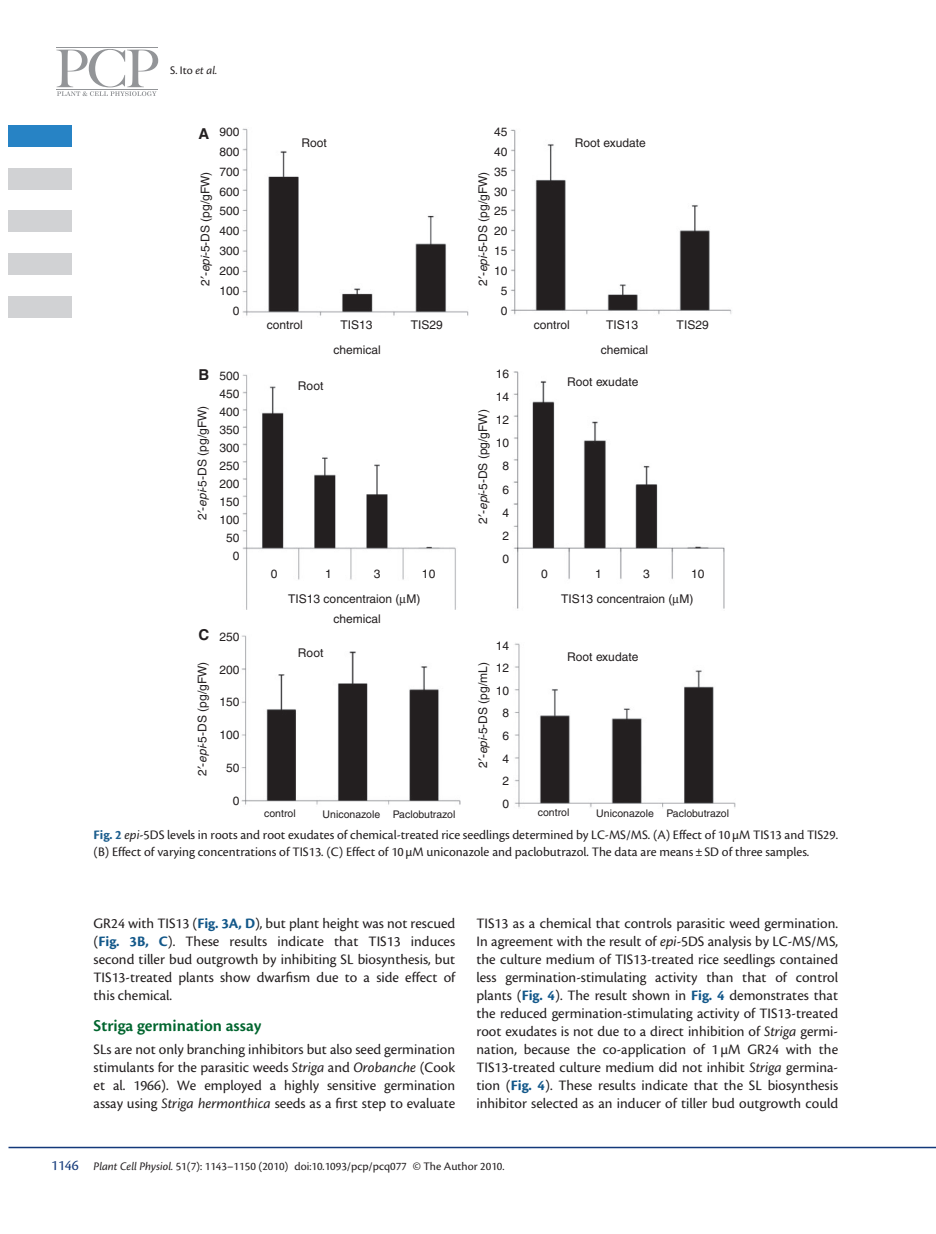
<style>
.page{position:relative;width:936px;height:1234px;background:#fff}
.page>*{position:absolute;margin:0;border:0;box-sizing:border-box;transform-origin:0 0}
.t1{font:600 17.25px "Cronos L";color:#00652e}
.t2{font:15px/18px "Cronos L";color:#231f20;text-align:justify}
.t3{font:15px "Cronos L";color:#13397a}
.t4{font:700 15px "Helvetica";color:#231f20}
.t5{font:13.5px/16.5px "Cronos L";color:#231f20}
.t6{font:12px/19.8px "Helvetica";color:#231f20;text-align:center}
.t7{font:12px "Cronos L";color:#231f20}
.t8{font:10.5px "Helvetica";color:#231f20}
.s1{font-style:italic}
.s2{font-weight:700;color:#1b5d8d}
.s3{font-weight:700;color:#125789}
</style>
<div class="page">
<img style="left:514px;top:643px;width:221px;height:165px">
<img style="left:241px;top:635px;width:219px;height:170px">
<img style="left:513px;top:371px;width:211px;height:238px">
<img style="left:242px;top:374px;width:214px;height:236px">
<img style="left:510px;top:129px;width:222px;height:186px">
<img style="left:242px;top:128px;width:227px;height:188px">
<hr style="left:9px;top:1146px;width:926px;height:1px;background:#13397a">
<svg style="left:56px;top:49px;width:102px;height:47px"></svg>
<hr style="left:56px;top:89px;width:102px;height:1px;background:#939598">
<hr style="left:56px;top:47px;width:102px;height:1px;background:#939598">
<div style="left:9px;top:253px;width:63px;height:21px;background:#d1d2d4"></div>
<div style="left:9px;top:296px;width:63px;height:21px;background:#d1d2d4"></div>
<div style="left:9px;top:168px;width:63px;height:21px;background:#d1d2d4"></div>
<div style="left:9px;top:126px;width:63px;height:21px;background:#2783c5"></div>
<div style="left:9px;top:211px;width:63px;height:21px;background:#d1d2d4"></div>
<svg style="left:400px;top:597px;width:6px;height:8px"></svg>
<svg style="left:673px;top:597px;width:6px;height:8px"></svg>
<p class="t7" style="left:170px;top:66px;width:48px">S. Ito <span class="s1">et al.</span></p>
<p class="t6" style="left:219px;top:123px;width:22px;text-align:right">900<br>800<br>700<br>600<br>500<br>400<br>300<br>200<br>100<br>0</p>
<p class="t4" style="left:199px;top:128px;width:12px">A</p>
<p class="t6" style="left:196px;top:286px;width:116px;rotate:-90deg">2 -<span class="s1">epi</span>-5-DS (pg/gFW)</p>
<p class="t4" style="left:199px;top:369px;width:12px">B</p>
<p class="t6" style="left:194px;top:520px;width:116px;rotate:-90deg">2 -<span class="s1">epi</span>-5-DS (pg/gFW)</p>
<p class="t6" style="left:219px;top:367px;width:22px;line-height:18px;text-align:justify">500<br>450<br>400<br>350<br>300<br>250<br>200<br>150<br>100</p>
<p class="t6" style="left:233px;top:546px;width:8px">0</p>
<p class="t6" style="left:226px;top:528px;width:15px">50</p>
<p class="t6" style="left:301px;top:134px;width:27px">Root</p>
<p class="t6" style="left:494px;top:123px;width:15px">45<br>40<br>35<br>30<br>25<br>20<br>15<br>10<br>5<br>0</p>
<p class="t6" style="left:474px;top:286px;width:116px;rotate:-90deg">2 -<span class="s1">epi</span>-5-DS (pg/gFW)</p>
<p class="t6" style="left:574px;top:134px;width:73px">Root exudate</p>
<p class="t6" style="left:340px;top:316px;width:34px">TIS13</p>
<p class="t6" style="left:411px;top:316px;width:34px">TIS29</p>
<p class="t6" style="left:533px;top:316px;width:38px">control</p>
<p class="t6" style="left:267px;top:316px;width:38px">control</p>
<p class="t6" style="left:606px;top:316px;width:34px">TIS13</p>
<p class="t6" style="left:676px;top:316px;width:34px">TIS29</p>
<p class="t6" style="left:298px;top:377px;width:27px">Root</p>
<p class="t6" style="left:333px;top:341px;width:49px">chemical</p>
<p class="t6" style="left:600px;top:341px;width:49px">chemical</p>
<p class="t6" style="left:495px;top:363px;width:15px;line-height:23.2px">16<br>14<br>12<br>10<br>8<br>6</p>
<p class="t6" style="left:502px;top:527px;width:8px">2</p>
<p class="t6" style="left:474px;top:523px;width:116px;rotate:-90deg">2 -<span class="s1">epi</span>-5-DS (pg/gFW)</p>
<p class="t6" style="left:502px;top:503px;width:8px">4</p>
<p class="t6" style="left:502px;top:550px;width:8px">0</p>
<p class="t6" style="left:567px;top:373px;width:73px">Root exudate</p>
<p class="t6" style="left:271px;top:564px;width:8px">0</p>
<p class="t6" style="left:325px;top:564px;width:8px">1</p>
<p class="t6" style="left:374px;top:564px;width:8px">3</p>
<p class="t6" style="left:422px;top:564px;width:15px">10</p>
<p class="t6" style="left:541px;top:564px;width:8px">0</p>
<p class="t6" style="left:595px;top:564px;width:8px">1</p>
<p class="t6" style="left:643px;top:564px;width:8px">3</p>
<p class="t6" style="left:691px;top:564px;width:15px">10</p>
<p class="t6" style="left:288px;top:590px;width:134px">TIS13 concentraion ( M)</p>
<p class="t6" style="left:561px;top:590px;width:134px">TIS13 concentraion ( M)</p>
<p class="t6" style="left:333px;top:609px;width:49px">chemical</p>
<p class="t4" style="left:199px;top:629px;width:12px">C</p>
<p class="t6" style="left:219px;top:627px;width:22px">250</p>
<p class="t6" style="left:219px;top:660px;width:22px">200</p>
<p class="t6" style="left:219px;top:693px;width:22px">150</p>
<p class="t6" style="left:219px;top:726px;width:22px">100</p>
<p class="t6" style="left:495px;top:635px;width:15px;line-height:22.6px">14<br>12<br>10<br>8<br>6</p>
<p class="t6" style="left:502px;top:772px;width:8px">2</p>
<p class="t6" style="left:298px;top:643px;width:27px">Root</p>
<p class="t6" style="left:567px;top:648px;width:73px">Root exudate</p>
<p class="t6" style="left:194px;top:776px;width:116px;rotate:-90deg">2 -<span class="s1">epi</span>-5-DS (pg/gFW)</p>
<p class="t6" style="left:474px;top:768px;width:107px;rotate:-90deg">2 -<span class="s1">epi</span>-5-DS (pg/mL)</p>
<p class="t6" style="left:502px;top:749px;width:8px">4</p>
<p class="t6" style="left:502px;top:794px;width:8px">0</p>
<p class="t6" style="left:226px;top:758px;width:15px">50</p>
<p class="t6" style="left:233px;top:791px;width:8px">0</p>
<p class="t8" style="left:264px;top:809px;width:33px">control</p>
<p class="t8" style="left:322px;top:810px;width:134px">Uniconazole Paclobutrazol</p>
<p class="t8" style="left:538px;top:808px;width:33px">control</p>
<p class="t8" style="left:596px;top:809px;width:134px">Uniconazole Paclobutrazol</p>
<p class="t5" style="left:94px;top:827px;width:746px"><span class="s2">Fig. 2</span> <span class="s1">epi</span> -5DS levels in roots and root exudates of chemical-treated rice seedlings determined by LC-MS/MS. (A) Effect of 10 µM TIS13 and TIS29. (B) Effect of varying concentrations of TIS13. (C) Effect of 10 µM uniconazole and paclobutrazol. The data are means ± SD of three samples.</p>
<p class="t2" style="left:94px;top:914px;width:363px">GR24 with TIS13 ( <span class="s3">Fig. 3A, D</span>), but plant height was not rescued ( <span class="s3">Fig. 3B, C</span> ). These results indicate that TIS13 induces second tiller bud outgrowth by inhibiting SL biosynthesis, but TIS13-treated plants show dwarfism due to a side effect of this chemical.</p>
<p class="t1" style="left:94px;top:1018px;width:169px">Striga germination assay</p>
<p class="t2" style="left:94px;top:1040px;width:363px">SLs are not only branching inhibitors but also seed germination stimulants for the parasitic weeds <span class="s1">Striga</span> and <span class="s1">Orobanche</span> ( Cook et al. 1966 ). We employed a highly sensitive germination assay using <span class="s1">Striga hermonthica</span> seeds as a first step to evaluate</p>
<p class="t2" style="left:476px;top:914px;width:363px">TIS13 as a chemical that controls parasitic weed germination.<br>In agreement with the result of <span class="s1">epi</span> -5DS analysis by LC-MS/MS, the culture medium of TIS13-treated rice seedlings contained less germination-stimulating activity than that of control plants ( <span class="s3">Fig. 4</span>). The result shown in <span class="s3">Fig. 4</span> demonstrates that the reduced germination-stimulating activity of TIS13-treated root exudates is not due to a direct inhibition of <span class="s1">Striga</span> germi&shy;nation, because the co-application of 1 µM GR24 with the TIS13-treated culture medium did not inhibit <span class="s1">Striga</span> germina&shy;tion ( <span class="s3">Fig. 4</span> ). These results indicate that the SL biosynthesis inhibitor selected as an inducer of tiller bud outgrowth could</p>
<p class="t3" style="left:51px;top:1159px;width:29px">1146</p>
<p class="t7" style="left:94px;top:1161px;width:412px"><span class="s1">Plant Cell Physiol.</span> 51(7): 1143–1150 (2010) doi:10.1093/pcp/pcq077 © The Author 2010.</p>
</div>
